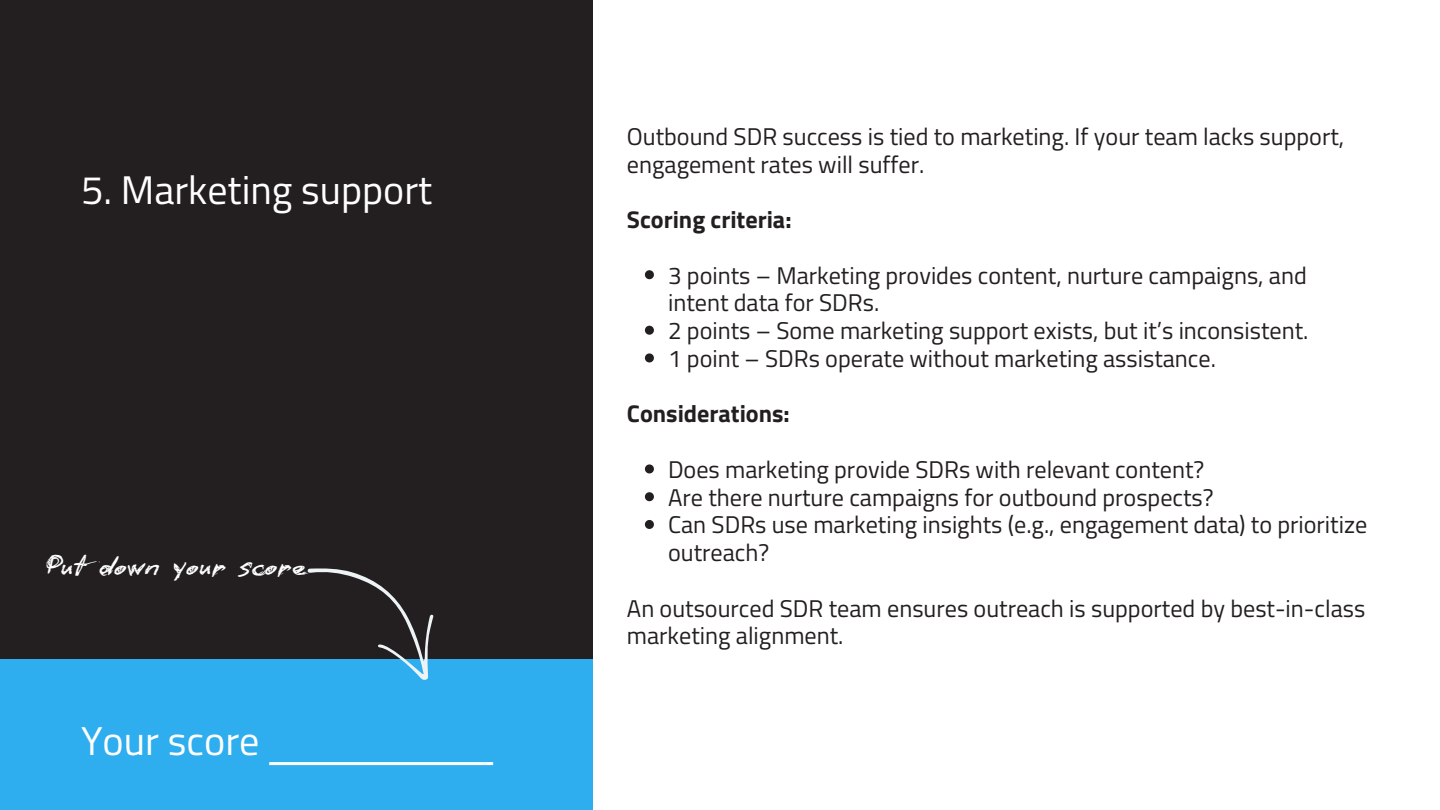
<style>
.page{position:relative;width:1440px;height:810px;background:#231f20}
.page>*{position:absolute;margin:0;border:0;box-sizing:border-box;transform-origin:0 0}
.t1{font:40.2px "Titillium Web";color:#fff}
.t2{font:40px "Titillium Web";color:#fff}
.t3{font:700 28px "Biro Script Plus";color:#fff}
.t4{font:24.2px/27.8px "Titillium Web";color:#231f20}
.t5{font:700 24.2px "Titillium Web";color:#231f20}
</style>
<div class="page">
<div style="left:0;top:659px;width:593px;height:151px;background:#2eaeee"></div>
<div style="left:593px;top:0;width:847px;height:810px;background:#fff"></div>
<svg style="left:645px;top:270px;width:9px;height:9px"></svg>
<svg style="left:645px;top:326px;width:9px;height:9px"></svg>
<svg style="left:645px;top:353px;width:9px;height:9px"></svg>
<svg style="left:645px;top:464px;width:9px;height:9px"></svg>
<svg style="left:645px;top:492px;width:9px;height:9px"></svg>
<svg style="left:645px;top:520px;width:9px;height:9px"></svg>
<hr style="left:269px;top:762px;width:224px;height:3px;background:#fff">
<svg style="left:307px;top:568px;width:127px;height:112px"></svg>
<h3 class="t2" style="left:81px;top:158px;width:353px">5. Marketing support</h3>
<p class="t3" style="left:47px;top:548px;width:262px">Put down your score</p>
<p class="t1" style="left:81px;top:709px;width:180px">Your score</p>
<h1 class="t4" style="left:627px;top:122px;width:719px">Outbound SDR success is tied to marketing. If your team lacks support, engagement rates will suffer.</h1>
<h2 class="t5" style="left:627px;top:201px;width:166px">Scoring criteria:</h2>
<p class="t4" style="left:668px;top:261px;width:640px">3 points – Marketing provides content, nurture campaigns, and intent data for SDRs.</p>
<h1 class="t4" style="left:668px;top:316px;width:642px">2 points – Some marketing support exists, but it’s inconsistent.</h1>
<p class="t4" style="left:668px;top:344px;width:549px">1 point – SDRs operate without marketing assistance.</p>
<p class="t5" style="left:627px;top:395px;width:164px">Considerations:</p>
<h3 class="t4" style="left:668px;top:455px;width:538px">Does marketing provide SDRs with relevant content?</h3>
<p class="t4" style="left:668px;top:483px;width:547px">Are there nurture campaigns for outbound prospects?</p>
<p class="t4" style="left:668px;top:511px;width:701px">Can SDRs use marketing insights (e.g., engagement data) to prioritize outreach?</p>
<p class="t4" style="left:627px;top:594px;width:740px">An outsourced SDR team ensures outreach is supported by best-in-class marketing alignment.</p>
</div>
